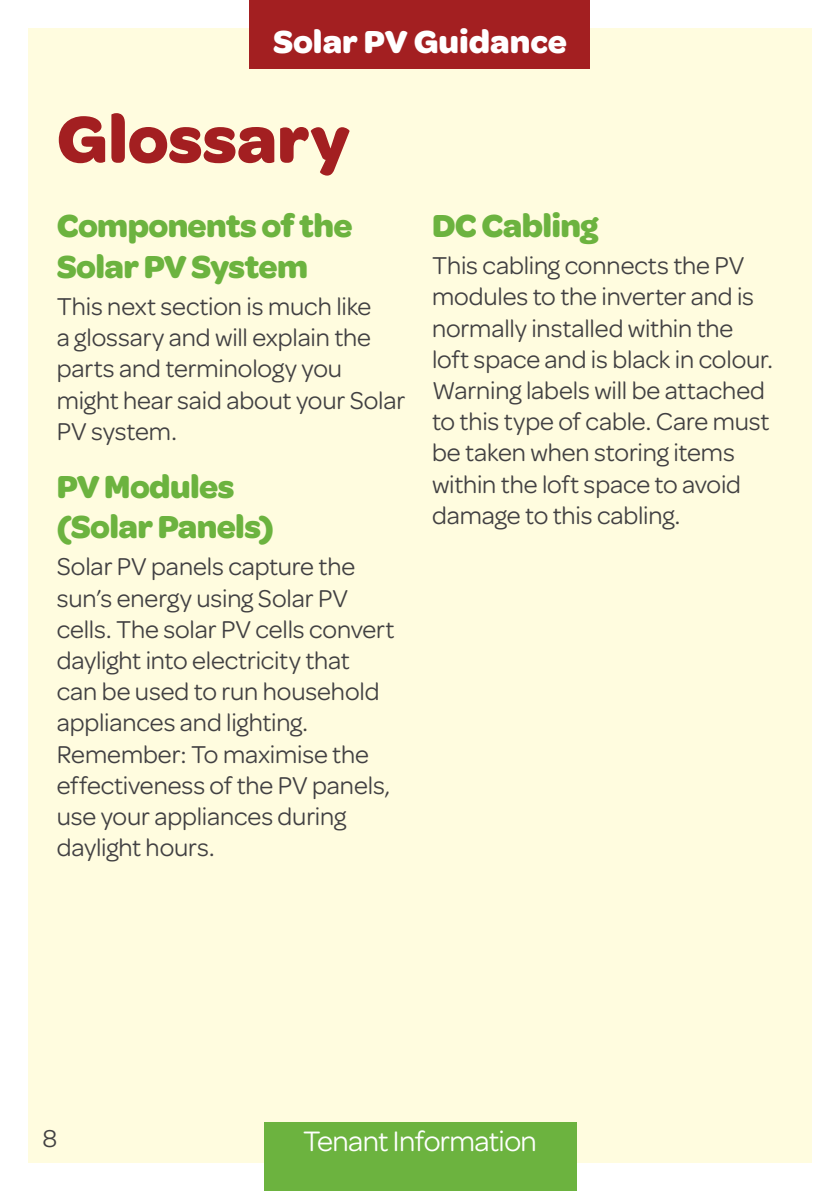
<style>
.page{position:relative;width:840px;height:1191px;background:#fff}
.page>*{position:absolute;margin:0;border:0;box-sizing:border-box;transform-origin:0 0}
.t1{font:700 70px "Omnes";color:#a31f21}
.t2{font:700 34px/40.8px "Omnes";letter-spacing:-.02em;color:#6cb33f}
.t3{font:700 34px "Omnes";color:#fff}
.t4{font:30px "Omnes";letter-spacing:-.02em;color:#fff}
.t5{font:26px/31.2px "Omnes";letter-spacing:-.005em;color:#414042}
</style>
<div class="page">
<div style="left:28px;top:28px;width:783px;height:1134px;background:#fffcdf"></div>
<div style="left:249px;top:0;width:341px;height:68px;background:#a31f21"></div>
<div style="left:264px;top:1123px;width:311px;height:68px;background:#6cb33f"></div>
<h2 class="t3" style="left:273px;top:16px;width:295px">Solar PV Guidance</h2>
<h1 class="t1" style="left:57px;top:87px;width:294px">Glossary</h1>
<h2 class="t2" style="left:57px;top:204px;width:297px">Components of the<br>Solar PV System</h2>
<p class="t5" style="left:57px;top:289px;width:350px">This next section is much like<br>a glossary and will explain the parts and terminology you might hear said about your Solar<br>PV system.</p>
<h2 class="t2" style="left:57px;top:464px;width:218px">PV Modules (Solar Panels)</h2>
<p class="t5" style="left:57px;top:549px;width:339px">Solar PV panels capture the sun’s energy using Solar PV cells. The solar PV cells convert daylight into electricity that can be used to run household appliances and lighting.<br>Remember: To maximise the effectiveness of the PV panels, use your appliances during daylight hours.</p>
<h2 class="t2" style="left:432px;top:204px;width:168px">DC Cabling</h2>
<p class="t5" style="left:432px;top:248px;width:342px">This cabling connects the PV modules to the inverter and is normally installed within the loft space and is black in colour.<br>Warning labels will be attached to this type of cable. Care must be taken when storing items within the loft space to avoid damage to this cabling.</p>
<p class="t5" style="left:43px;top:1121px;width:16px">8</p>
<p class="t4" style="left:303px;top:1121px;width:235px">Tenant Information</p>
</div>
